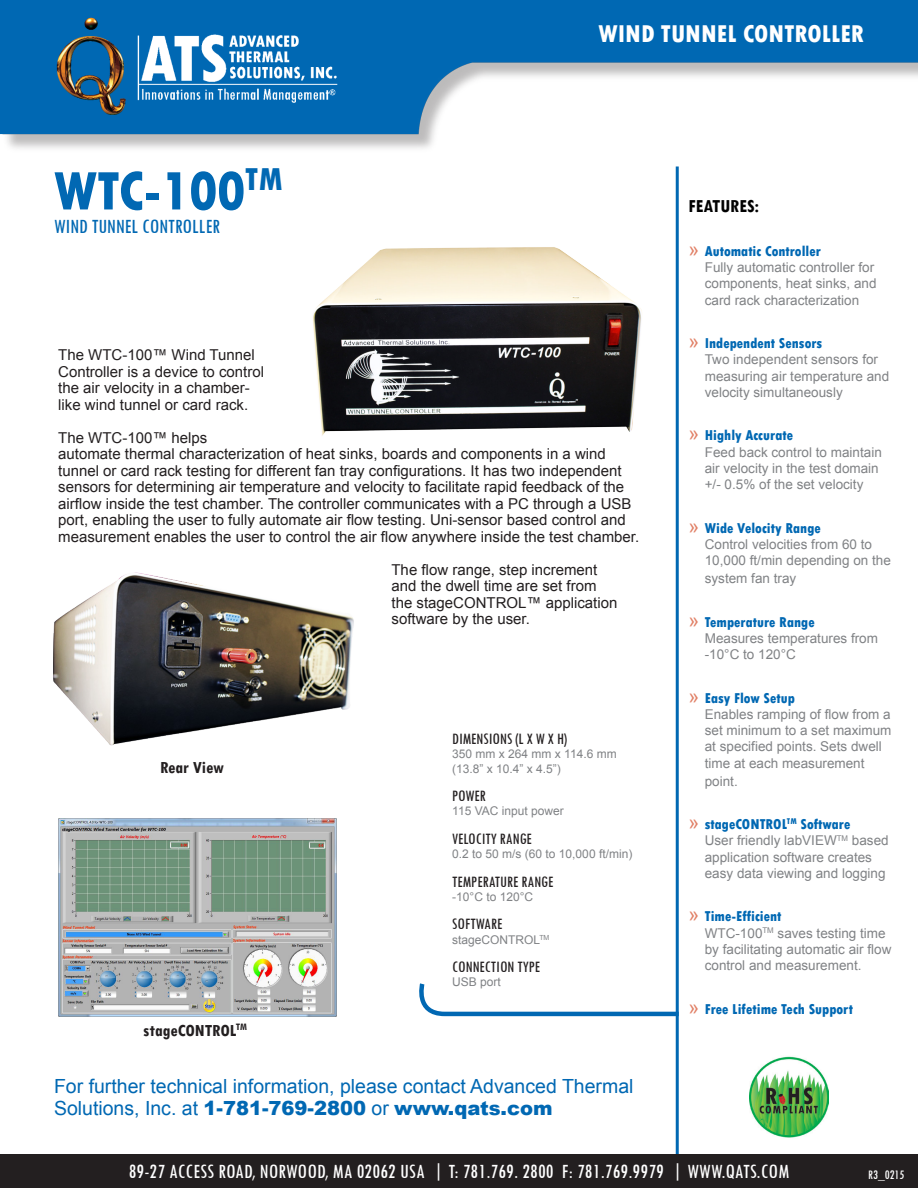
<style>
.page{position:relative;width:918px;height:1188px;background:#fff}
.page>*{position:absolute;margin:0;border:0;box-sizing:border-box;transform-origin:0 0}
.t1{font:800 condensed 57px "Tw Cen";color:#0168b3}
.t2{font:800 condensed 25.5px "Tw Cen";color:#fff}
.t3{font:condensed 21px "Tw Cen";letter-spacing:.01em;color:#fff}
.t4{font:condensed 21px "Tw Cen";color:#0168b3}
.t5{font:19.5px/22.5px "Arial";color:#0168b3}
.t6{font:700 condensed 19.5px "Tw Cen";color:#000}
.t7{font:700 condensed 18px "Tw Cen";color:#231f20}
.t8{font:condensed 16.5px "Tw Cen";color:#231f20}
.Normal__Web{font:15px/16.5px "Arial";color:#231f20}
.t9{font:800 condensed 15px "Tw Cen";color:#0168b3}
.t10{font:13.5px/16.2px "Arial";color:#808285}
.t11{font:condensed 13.5px "Tw Cen";color:#fff}
.t12{font:12px/14.4px "Arial";color:#808285}
.s1{font-weight:900}
.s2{font-family:"Arial";font-weight:400;font-stretch:normal;font-size:19.5px;color:#e18066}
</style>
<div class="page">
<img style="left:313px;top:247px;width:329px;height:189px">
<hr style="left:676px;top:166px;width:3px;height:1022px;background:#0168b3">
<div style="left:0;top:1155px;width:918px;height:33px;background:#231f20"></div>
<svg style="left:419px;top:979px;width:260px;height:39px"></svg>
<img style="left:0;top:0;width:918px;height:149px">
<img style="left:750px;top:1056px;width:79px;height:82px">
<img style="left:53px;top:572px;width:301px;height:174px">
<img style="left:58px;top:819px;width:278px;height:197px">
<p class="t2" style="left:598px;top:19px;width:267px">WIND TUNNEL CONTROLLER</p>
<p class="t1" style="left:54px;top:157px;width:231px">WTC-100<sup>TM</sup></p>
<p class="t4" style="left:54px;top:214px;width:168px">WIND TUNNEL CONTROLLER</p>
<p class="Normal__Web" style="left:58px;top:347px;width:207px">The WTC-100™ Wind Tunnel<br>Controller is a device to control the air velocity in a chamber&shy;like wind tunnel or card rack.</p>
<p class="Normal__Web" style="left:58px;top:430px;width:583px">The WTC-100™ helps<br>automate thermal characterization of heat sinks, boards and components in a wind tunnel or card rack testing for different fan tray configurations. It has two independent sensors for determining air temperature and velocity to facilitate rapid feedback of the airflow inside the test chamber. The controller communicates with a PC through a USB port, enabling the user to fully automate air flow testing. Uni-sensor based control and measurement enables the user to control the air flow anywhere inside the test chamber.</p>
<p class="Normal__Web" style="left:392px;top:562px;width:227px">The flow range, step increment and the dwell time are set from the stageCONTROL™ application software by the user.</p>
<p class="t7" style="left:160px;top:757px;width:65px">Rear View</p>
<p class="t7" style="left:143px;top:1019px;width:105px">stageCONTROL<sup>TM</sup></p>
<p class="t8" style="left:452px;top:729px;width:116px">DIMENSIONS (L X W X H)</p>
<p class="t12" style="left:452px;top:747px;width:166px">350 mm x 264 mm x 114.6 mm (13.8” x 10.4” x 4.5”)</p>
<p class="t8" style="left:452px;top:786px;width:35px">POWER</p>
<p class="t12" style="left:452px;top:804px;width:113px">115 VAC input power</p>
<p class="t8" style="left:452px;top:829px;width:81px">VELOCITY RANGE</p>
<p class="t12" style="left:452px;top:847px;width:182px">0.2 to 50 m/s (60 to 10,000 ft/min)</p>
<p class="t8" style="left:452px;top:871px;width:103px">TEMPERATURE RANGE</p>
<p class="t12" style="left:452px;top:890px;width:82px">-10°C to 120°C</p>
<p class="t8" style="left:452px;top:914px;width:52px">SOFTWARE</p>
<p class="t12" style="left:452px;top:932px;width:99px">stageCONTROL<sup>TM</sup></p>
<p class="t8" style="left:452px;top:957px;width:89px">CONNECTION TYPE</p>
<p class="t12" style="left:452px;top:975px;width:50px">USB port</p>
<p class="t5" style="left:54px;top:1075px;width:581px">For further technical information, please contact Advanced Thermal<br>Solutions, Inc. at <span class="s1">1-781-769-2800</span> or <span class="s1">www.qats.com</span></p>
<p class="t6" style="left:688px;top:194px;width:72px">FEATURES:</p>
<p class="t9" style="left:688px;top:242px;width:134px"><span class="s2">»</span> Automatic Controller</p>
<p class="t10" style="left:705px;top:259px;width:173px">Fully automatic controller for components, heat sinks, and card rack characterization</p>
<p class="t9" style="left:688px;top:334px;width:135px"><span class="s2">»</span> Independent Sensors</p>
<p class="t10" style="left:705px;top:352px;width:186px">Two independent sensors for measuring air temperature and velocity simultaneously</p>
<p class="t9" style="left:688px;top:427px;width:106px"><span class="s2">»</span> Highly Accurate</p>
<p class="t10" style="left:705px;top:444px;width:179px">Feed back control to maintain air velocity in the test domain +/- 0.5% of the set velocity</p>
<p class="t9" style="left:688px;top:519px;width:134px"><span class="s2">»</span> Wide Velocity Range</p>
<p class="t10" style="left:705px;top:536px;width:188px">Control velocities from 60 to<br>10,000 ft/min depending on the</p>
<p class="t10" style="left:705px;top:570px;width:93px">system fan tray</p>
<p class="t9" style="left:688px;top:613px;width:128px"><span class="s2">»</span> Temperature Range</p>
<p class="t10" style="left:705px;top:630px;width:175px">Measures temperatures from -10°C to 120°C</p>
<p class="t9" style="left:688px;top:689px;width:108px"><span class="s2">»</span> Easy Flow Setup</p>
<p class="t10" style="left:705px;top:706px;width:188px">Enables ramping of flow from a set minimum to a set maximum at specified points. Sets dwell time at each measurement</p>
<p class="t10" style="left:705px;top:773px;width:35px">point.</p>
<p class="t9" style="left:688px;top:816px;width:163px"><span class="s2">»</span> stageCONTROL<sup>TM</sup> Software</p>
<p class="t10" style="left:705px;top:833px;width:185px">User friendly labVIEW<sup>TM</sup> based application software creates easy data viewing and logging</p>
<p class="t9" style="left:688px;top:908px;width:95px"><span class="s2">»</span> Time-Efficient</p>
<p class="t10" style="left:705px;top:925px;width:188px">WTC-100<sup>TM</sup> saves testing time by facilitating automatic air flow control and measurement.</p>
<p class="t9" style="left:688px;top:1000px;width:166px"><span class="s2">»</span> Free Lifetime Tech Support</p>
<p class="t3" style="left:129px;top:1159px;width:662px">89-27 ACCESS ROAD, NORWOOD, MA 02062 USA | T: 781.769. 2800 F: 781.769.9979 | WWW.QATS.COM</p>
<p class="t11" style="left:868px;top:1166px;width:38px">R3_0215</p>
</div>
